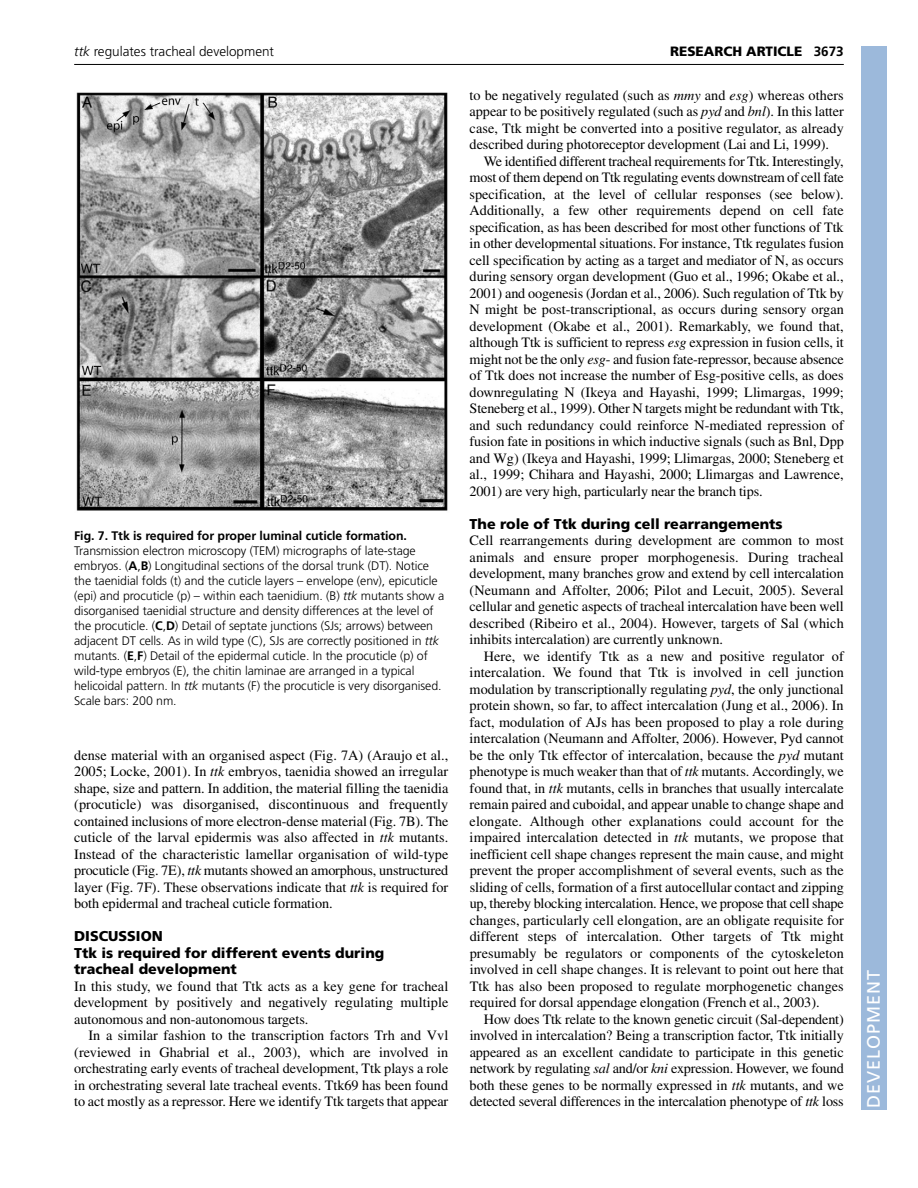
<style>
.page{position:relative;width:918px;height:1188px;background:#fff}
.page>*{position:absolute;margin:0;border:0;box-sizing:border-box;transform-origin:0 0}
.t1{font:18px "Frutiger LT Std";letter-spacing:.055em;color:#fff}
.t2{font:14.25px/16.5px "Times";letter-spacing:-.005em;color:#000;text-align:justify}
.t3{font:900 14.25px/16.5px "Frutiger LT Std";color:#000}
.t4{font:300 13.5px "Frutiger LT Std";color:#000}
.t5{font:900 13.5px "Frutiger LT Std";color:#000}
.t6{font:300 12.3px/15px "Frutiger LT Std";letter-spacing:-.005em;color:#000}
.t7{font:700 12.3px "Frutiger LT Std";letter-spacing:-.005em;color:#000}
.s1{font-style:italic}
.s2{font-weight:700}
</style>
<div class="page">
<div style="left:861px;top:46px;width:25px;height:1064px;background:#9cb9db"></div>
<hr style="left:74px;top:64px;width:770px;height:1px;background:#000">
<img style="left:76px;top:92px;width:372px;height:419px">
<p class="t4" style="left:74px;top:46px;width:201px"><span class="s1">ttk</span> regulates tracheal development</p>
<p class="t5" style="left:670px;top:46px;width:175px">RESEARCH ARTICLE <span class="s2">3673</span></p>
<p class="t7" style="left:74px;top:530px;width:334px">Fig. 7. Ttk is required for proper luminal cuticle formation.</p>
<p class="t6" style="left:74px;top:544px;width:372px">Transmission electron microscopy (TEM) micrographs of late-stage embryos. (<span class="s2">A</span>,<span class="s2">B</span>) Longitudinal sections of the dorsal trunk (DT). Notice the taenidial folds (t) and the cuticle layers – envelope (env), epicuticle (epi) and procuticle (p) – within each taenidium. (B) <span class="s1">ttk</span> mutants show a disorganised taenidial structure and density differences at the level of the procuticle. (<span class="s2">C</span>,<span class="s2">D</span>) Detail of septate junctions (SJs; arrows) between adjacent DT cells. As in wild type (C), SJs are correctly positioned in <span class="s1">ttk </span>mutants. (<span class="s2">E</span>,<span class="s2">F</span>) Detail of the epidermal cuticle. In the procuticle (p) of wild-type embryos (E), the chitin laminae are arranged in a typical helicoidal pattern. In <span class="s1">ttk</span> mutants (F) the procuticle is very disorganised.<br>Scale bars: 200 nm.</p>
<p class="t2" style="left:74px;top:748px;width:376px">dense material with an organised aspect (Fig. 7A) (Araujo et al., 2005; Locke, 2001). In <span class="s1">ttk</span> embryos, taenidia showed an irregular shape, size and pattern. In addition, the material filling the taenidia (procuticle) was disorganised, discontinuous and frequently contained inclusions of more electron-dense material (Fig. 7B). The cuticle of the larval epidermis was also affected in <span class="s1">ttk</span> mutants.<br>Instead of the characteristic lamellar organisation of wild-type procuticle (Fig. 7E), <span class="s1">ttk</span> mutants showed an amorphous, unstructured layer (Fig. 7F). These observations indicate that <span class="s1">ttk</span> is required for both epidermal and tracheal cuticle formation.</p>
<p class="t3" style="left:74px;top:929px;width:312px">DISCUSSION<br>Ttk is required for different events during tracheal development</p>
<p class="t2" style="left:74px;top:979px;width:376px">In this study, we found that Ttk acts as a key gene for tracheal development by positively and negatively regulating multiple autonomous and non-autonomous targets.</p>
<p class="t2" style="left:74px;top:1029px;width:376px;text-indent:14px">In a similar fashion to the transcription factors Trh and Vvl (reviewed in Ghabrial et al., 2003), which are involved in orchestrating early events of tracheal development, Ttk plays a role in orchestrating several late tracheal events. Ttk69 has been found to act mostly as a repressor. Here we identify Ttk targets that appear</p>
<p class="t2" style="left:470px;top:88px;width:376px">to be negatively regulated (such as <span class="s1">mmy</span> and <span class="s1">esg</span>) whereas others appear to be positively regulated (such as <span class="s1">pyd</span> and <span class="s1">bnl</span>). In this latter case, Ttk might be converted into a positive regulator, as already described during photoreceptor development (Lai and Li, 1999).</p>
<p class="t2" style="left:470px;top:154px;width:376px;text-indent:14px">We identified different tracheal requirements for Ttk. Interestingly, most of them depend on Ttk regulating events downstream of cell fate specification, at the level of cellular responses (see below).<br>Additionally, a few other requirements depend on cell fate specification, as has been described for most other functions of Ttk in other developmental situations. For instance, Ttk regulates fusion cell specification by acting as a target and mediator of N, as occurs during sensory organ development (Guo et al., 1996; Okabe et al., 2001) and oogenesis (Jordan et al., 2006). Such regulation of Ttk by N might be post-transcriptional, as occurs during sensory organ development (Okabe et al., 2001). Remarkably, we found that, although Ttk is sufficient to repress <span class="s1">esg</span> expression in fusion cells, it might not be the only <span class="s1">esg</span>- and fusion fate-repressor, because absence of Ttk does not increase the number of Esg-positive cells, as does downregulating N (Ikeya and Hayashi, 1999; Llimargas, 1999; Steneberg et al., 1999). Other N targets might be redundant with Ttk, and such redundancy could reinforce N-mediated repression of fusion fate in positions in which inductive signals (such as Bnl, Dpp and Wg) (Ikeya and Hayashi, 1999; Llimargas, 2000; Steneberg et al., 1999; Chihara and Hayashi, 2000; Llimargas and Lawrence, 2001) are very high, particularly near the branch tips.</p>
<p class="t3" style="left:470px;top:517px;width:315px">The role of Ttk during cell rearrangements</p>
<p class="t2" style="left:470px;top:534px;width:376px">Cell rearrangements during development are common to most animals and ensure proper morphogenesis. During tracheal development, many branches grow and extend by cell intercalation (Neumann and Affolter, 2006; Pilot and Lecuit, 2005). Several cellular and genetic aspects of tracheal intercalation have been well described (Ribeiro et al., 2004). However, targets of Sal (which inhibits intercalation) are currently unknown.</p>
<p class="t2" style="left:470px;top:649px;width:376px;text-indent:14px">Here, we identify Ttk as a new and positive regulator of intercalation. We found that Ttk is involved in cell junction modulation by transcriptionally regulating <span class="s1">pyd</span>, the only junctional protein shown, so far, to affect intercalation (Jung et al., 2006). In fact, modulation of AJs has been proposed to play a role during intercalation (Neumann and Affolter, 2006). However, Pyd cannot be the only Ttk effector of intercalation, because the <span class="s1">pyd</span> mutant phenotype is much weaker than that of <span class="s1">ttk</span> mutants. Accordingly, we found that, in <span class="s1">ttk</span> mutants, cells in branches that usually intercalate remain paired and cuboidal, and appear unable to change shape and elongate. Although other explanations could account for the impaired intercalation detected in <span class="s1">ttk</span> mutants, we propose that inefficient cell shape changes represent the main cause, and might prevent the proper accomplishment of several events, such as the sliding of cells, formation of a first autocellular contact and zipping up, thereby blocking intercalation. Hence, we propose that cell shape changes, particularly cell elongation, are an obligate requisite for different steps of intercalation. Other targets of Ttk might presumably be regulators or components of the cytoskeleton involved in cell shape changes. It is relevant to point out here that Ttk has also been proposed to regulate morphogenetic changes required for dorsal appendage elongation (French et al., 2003).</p>
<p class="t2" style="left:470px;top:1012px;width:376px;text-indent:14px">How does Ttk relate to the known genetic circuit (Sal-dependent) involved in intercalation? Being a transcription factor, Ttk initially appeared as an excellent candidate to participate in this genetic network by regulating <span class="s1">sal</span> and/or <span class="s1">kni</span> expression. However, we found both these genes to be normally expressed in <span class="s1">ttk</span> mutants, and we detected several differences in the intercalation phenotype of <span class="s1">ttk</span> loss</p>
<p class="t1" style="left:863px;top:1108px;width:140px;rotate:-90deg">DEVELOPMENT</p>
</div>
